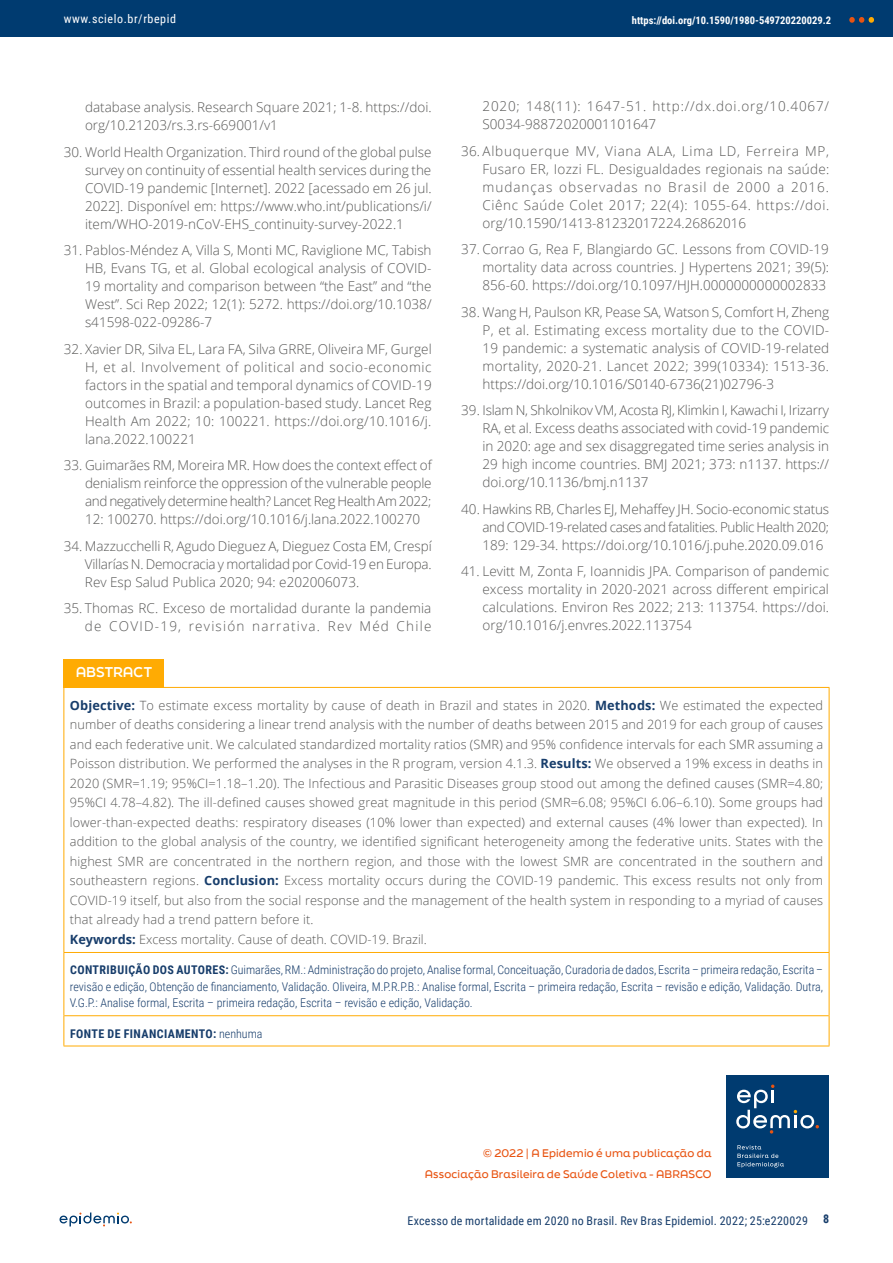
<style>
.page{position:relative;width:893px;height:1263px;background:#fff}
.page>*{position:absolute;margin:0;border:0;box-sizing:border-box;transform-origin:0 0}
.t1{font:300 13.5px/18px "Open Sans";color:#575756;text-align:justify}
.t2{font:300 13.5px/18px "Open Sans";letter-spacing:.06em;color:#575756}
.t3{font:700 13.5px "Final Six";color:#fff}
.t4{font:300 12.75px/19.5px "Open Sans";letter-spacing:.01em;color:#575756}
.t5{font:300 12px/16.5px "Roboto Condensed";color:#173d6b;text-align:justify}
.t6{font:12px "Roboto Condensed";letter-spacing:.015em;color:#173d6b}
.t7{font:700 12px "Roboto Condensed";letter-spacing:.035em;color:#173d6b}
.t8{font:12px "Roboto Condensed";letter-spacing:.05em;color:#fff}
.t9{font:500 10.5px/21px "Final Six";letter-spacing:.015em;color:#e85412;text-align:right}
.t10{font:700 10.5px "Roboto Condensed";color:#fff}
.s1{font-weight:700;color:#173d6b}
.s2{font-weight:700}
.s3{font-weight:300}
</style>
<div class="page">
<div style="left:0;top:0;width:893px;height:36px;background:#003b70"></div>
<svg style="left:849px;top:17px;width:25px;height:6px"></svg>
<svg style="left:60px;top:1212px;width:72px;height:14px"></svg>
<div style="left:726px;top:1075px;width:103px;height:103px;background:#003b70"></div>
<svg style="left:737px;top:1145px;width:47px;height:22px"></svg>
<svg style="left:736px;top:1084px;width:83px;height:49px"></svg>
<div style="left:64px;top:659px;width:100px;height:28px;background:#ffab03"></div>
<hr style="left:64px;top:687px;width:1px;height:265px;background:#ffab03">
<hr style="left:164px;top:687px;width:665px;height:1px;background:#ffab03">
<hr style="left:829px;top:688px;width:1px;height:264px;background:#ffab03">
<hr style="left:64px;top:953px;width:1px;height:63px;background:#ffab03">
<svg style="left:64px;top:1016px;width:1px;height:29px"></svg>
<hr style="left:829px;top:953px;width:1px;height:63px;background:#ffab03">
<svg style="left:829px;top:1016px;width:1px;height:29px"></svg>
<hr style="left:64px;top:952px;width:100px;height:1px;background:#ffab03">
<hr style="left:164px;top:952px;width:665px;height:1px;background:#ffab03">
<hr style="left:64px;top:1015px;width:100px;height:1px;background:#ffab03">
<hr style="left:164px;top:1015px;width:665px;height:1px;background:#ffab03">
<hr style="left:64px;top:1045px;width:100px;height:1px;background:#ffab03">
<hr style="left:164px;top:1045px;width:665px;height:1px;background:#ffab03">
<p class="t8" style="left:64px;top:10px;width:114px">www.scielo.br/rbepid</p>
<p class="t10" style="left:632px;top:12px;width:201px">https://doi.org/10.1590/1980-549720220029.2</p>
<p class="t1" style="left:85px;top:98px;width:348px">database analysis. Research Square 2021; 1-8. https://doi. org/10.21203/rs.3.rs-669001/v1</p>
<p class="t1" style="left:85px;top:142px;width:348px;text-indent:-21px">30. World Health Organization. Third round of the global pulse survey on continuity of essential health services during the COVID-19 pandemic [Internet]. 2022 [acessado em 26 jul.<br>2022]. Disponível em: https://www.who.int/publications/i/ item/WHO-2019-nCoV-EHS_continuity-survey-2022.1</p>
<p class="t1" style="left:85px;top:241px;width:348px;text-indent:-21px">31. Pablos-Méndez A, Villa S, Monti MC, Raviglione MC, Tabish HB, Evans TG, et al. Global ecological analysis of COVID-19 mortality and comparison between “the East” and “the West”. Sci Rep 2022; 12(1): 5272. https://doi.org/10.1038/ s41598-022-09286-7</p>
<p class="t1" style="left:85px;top:339px;width:348px;text-indent:-21px">32. Xavier DR, Silva EL, Lara FA, Silva GRRE, Oliveira MF, Gurgel H, et al. Involvement of political and socio-economic factors in the spatial and temporal dynamics of COVID-19 outcomes in Brazil: a population-based study. Lancet Reg Health Am 2022; 10: 100221. https://doi.org/10.1016/j. lana.2022.100221</p>
<p class="t1" style="left:85px;top:456px;width:348px;text-indent:-21px">33. Guimarães RM, Moreira MR. How does the context effect of denialism reinforce the oppression of the vulnerable people and negatively determine health? Lancet Reg Health Am 2022; 12: 100270. https://doi.org/10.1016/j.lana.2022.100270</p>
<p class="t1" style="left:85px;top:536px;width:348px;text-indent:-21px">34. Mazzucchelli R, Agudo Dieguez A, Dieguez Costa EM, Crespí Villarías N. Democracia y mortalidad por Covid-19 en Europa.<br>Rev Esp Salud Publica 2020; 94: e202006073.</p>
<p class="t1" style="left:64px;top:599px;width:369px;text-align:right">35. Thomas RC. Exceso de mortalidad durante la pandemia de COVID-19, revisión narrativa. Rev Méd Chile</p>
<p class="t2" style="left:483px;top:97px;width:348px">2020; 148(11): 1647-51. http://dx.doi.org/10.4067/<br>S0034-98872020001101647</p>
<p class="t1" style="left:483px;top:142px;width:348px;text-indent:-21px">36. Albuquerque MV, Viana ALA, Lima LD, Ferreira MP, Fusaro ER, Iozzi FL. Desigualdades regionais na saúde: mudanças observadas no Brasil de 2000 a 2016.<br>Ciênc Saúde Colet 2017; 22(4): 1055-64. https://doi. org/10.1590/1413-81232017224.26862016</p>
<p class="t1" style="left:483px;top:240px;width:348px;text-indent:-21px">37. Corrao G, Rea F, Blangiardo GC. Lessons from COVID-19 mortality data across countries. J Hypertens 2021; 39(5):<br>856-60. https://doi.org/10.1097/HJH.0000000000002833</p>
<p class="t1" style="left:482px;top:303px;width:348px;text-indent:-21px">38. Wang H, Paulson KR, Pease SA, Watson S, Comfort H, Zheng P, et al. Estimating excess mortality due to the COVID-19 pandemic: a systematic analysis of COVID-19-related mortality, 2020-21. Lancet 2022; 399(10334): 1513-36. https://doi.org/10.1016/S0140-6736(21)02796-3</p>
<p class="t1" style="left:482px;top:401px;width:348px;text-indent:-21px">39. Islam N, Shkolnikov VM, Acosta RJ, Klimkin I, Kawachi I, Irizarry RA, et al. Excess deaths associated with covid-19 pandemic in 2020: age and sex disaggregated time series analysis in 29 high income countries. BMJ 2021; 373: n1137. https:// doi.org/10.1136/bmj.n1137</p>
<p class="t1" style="left:482px;top:499px;width:348px;text-indent:-21px">40. Hawkins RB, Charles EJ, Mehaffey JH. Socio-economic status and COVID-19-related cases and fatalities. Public Health 2020; 189: 129-34. https://doi.org/10.1016/j.puhe.2020.09.016</p>
<p class="t1" style="left:482px;top:562px;width:348px;text-indent:-21px">41. Levitt M, Zonta F, Ioannidis JPA. Comparison of pandemic excess mortality in 2020-2021 across different empirical calculations. Environ Res 2022; 213: 113754. https://doi. org/10.1016/j.envres.2022.113754</p>
<p class="t3" style="left:76px;top:662px;width:78px">ABSTRACT</p>
<p class="t4" style="left:70px;top:695px;width:755px"><span class="s1">Objective:</span> To estimate excess mortality by cause of death in Brazil and states in 2020. <span class="s1">Methods:</span> We estimated the expected number of deaths considering a linear trend analysis with the number of deaths between 2015 and 2019 for each group of causes and each federative unit. We calculated standardized mortality ratios (SMR) and 95% confidence intervals for each SMR assuming a Poisson distribution. We performed the analyses in the R program, version 4.1.3. <span class="s1">Results:</span> We observed a 19% excess in deaths in 2020 (SMR=1.19; 95%CI=1.18–1.20). The Infectious and Parasitic Diseases group stood out among the defined causes (SMR=4.80; 95%CI 4.78–4.82). The ill-defined causes showed great magnitude in this period (SMR=6.08; 95%CI 6.06–6.10). Some groups had lower-than-expected deaths: respiratory diseases (10% lower than expected) and external causes (4% lower than expected). In addition to the global analysis of the country, we identified significant heterogeneity among the federative units. States with the highest SMR are concentrated in the northern region, and those with the lowest SMR are concentrated in the southern and southeastern regions. <span class="s1">Conclusion:</span> Excess mortality occurs during the COVID-19 pandemic. This excess results not only from COVID-19 itself, but also from the social response and the management of the health system in responding to a myriad of causes that already had a trend pattern before it.<br><span class="s1">Keywords:</span> Excess mortality. Cause of death. COVID-19. Brazil.</p>
<p class="t5" style="left:70px;top:961px;width:755px"><span class="s2">CONTRIBUIÇÃO DOS AUTORES:</span> Guimarães, RM.: Administração do projeto, Analise formal, Conceituação, Curadoria de dados, Escrita – primeira redação, Escrita – revisão e edição, Obtenção de financiamento, Validação. Oliveira, M.P.R.P.B.: Analise formal, Escrita – primeira redação, Escrita – revisão e edição, Validação. Dutra, V.G.P.: Analise formal, Escrita – primeira redação, Escrita – revisão e edição, Validação.</p>
<p class="t7" style="left:70px;top:1025px;width:194px">FONTE DE FINANCIAMENTO: <span class="s3">nenhuma</span></p>
<p class="t9" style="left:425px;top:1142px;width:288px">© 2022 | A Epidemio é uma publicação da<br>Associação Brasileira de Saúde Coletiva - ABRASCO</p>
<p class="t6" style="left:407px;top:1212px;width:402px">Excesso de mortalidade em 2020 no Brasil. Rev Bras Epidemiol. 2022; 25:e220029</p>
<p class="t7" style="left:823px;top:1211px;width:8px">8</p>
</div>
